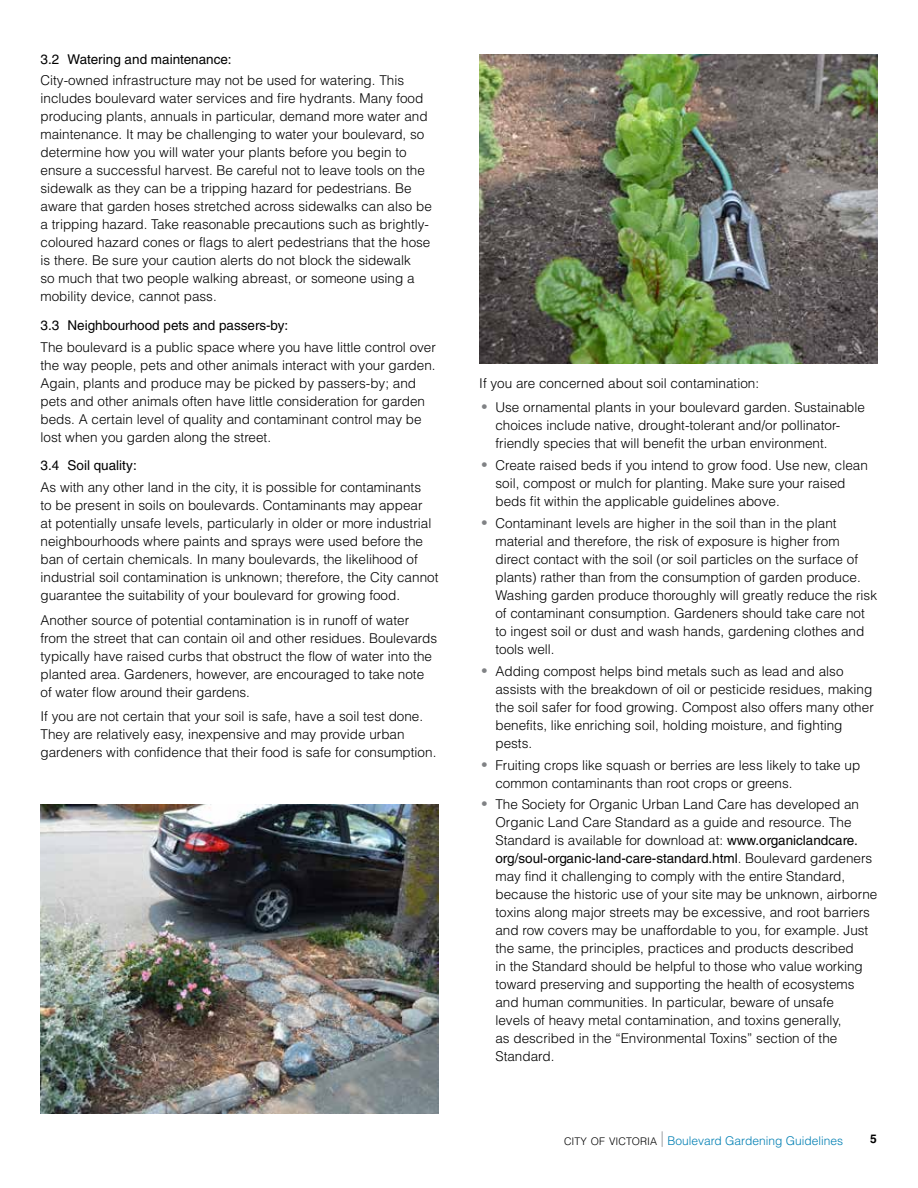
<style>
.page{position:relative;width:918px;height:1188px;background:#fff}
.page>*{position:absolute;margin:0;border:0;box-sizing:border-box;transform-origin:0 0}
.t1{font:300 13.5px/18px "Helvetica LT Std";color:#000}
.t2{font:13.5px "Helvetica LT Std";color:#000}
.t3{font:300 12px "Helvetica LT Std";color:#007fb3}
.t4{font:700 12px "Helvetica LT Std";color:#000}
.s1{font-weight:400;font-size:15px;color:#808285}
.s2{font-weight:400}
.s3{font-size:10.5px;color:#000}
.s4{font-stretch:condensed;font-size:15.6px;color:#808285}
</style>
<div class="page">
<img style="left:40px;top:804px;width:399px;height:310px">
<img style="left:479px;top:54px;width:399px;height:310px">
<p class="t2" style="left:40px;top:51px;width:193px">3.2 Watering and maintenance:</p>
<p class="t1" style="left:40px;top:72px;width:393px">City-owned infrastructure may not be used for watering. This includes boulevard water services and fire hydrants. Many food producing plants, annuals in particular, demand more water and maintenance. It may be challenging to water your boulevard, so determine how you will water your plants before you begin to ensure a successful harvest. Be careful not to leave tools on the sidewalk as they can be a tripping hazard for pedestrians. Be aware that garden hoses stretched across sidewalks can also be a tripping hazard. Take reasonable precautions such as brightly&shy;coloured hazard cones or flags to alert pedestrians that the hose is there. Be sure your caution alerts do not block the sidewalk<br>so much that two people walking abreast, or someone using a mobility device, cannot pass.</p>
<p class="t2" style="left:40px;top:317px;width:249px">3.3 Neighbourhood pets and passers-by:</p>
<p class="t1" style="left:40px;top:338px;width:397px">The boulevard is a public space where you have little control over the way people, pets and other animals interact with your garden.<br>Again, plants and produce may be picked by passers-by; and pets and other animals often have little consideration for garden beds. A certain level of quality and contaminant control may be lost when you garden along the street.</p>
<p class="t2" style="left:40px;top:458px;width:98px">3.4 Soil quality:</p>
<p class="t1" style="left:40px;top:478px;width:399px">As with any other land in the city, it is possible for contaminants<br>to be present in soils on boulevards. Contaminants may appear<br>at potentially unsafe levels, particularly in older or more industrial neighbourhoods where paints and sprays were used before the ban of certain chemicals. In many boulevards, the likelihood of industrial soil contamination is unknown; therefore, the City cannot guarantee the suitability of your boulevard for growing food.</p>
<p class="t1" style="left:40px;top:611px;width:398px">Another source of potential contamination is in runoff of water from the street that can contain oil and other residues. Boulevards typically have raised curbs that obstruct the flow of water into the planted area. Gardeners, however, are encouraged to take note of water flow around their gardens.</p>
<p class="t1" style="left:40px;top:708px;width:397px">If you are not certain that your soil is safe, have a soil test done.<br>They are relatively easy, inexpensive and may provide urban gardeners with confidence that their food is safe for consumption.</p>
<p class="t1" style="left:479px;top:374px;width:281px">If you are concerned about soil contamination:</p>
<p class="t1" style="left:495px;top:399px;width:371px;text-indent:-14px"><span class="s1">•</span> Use ornamental plants in your boulevard garden. Sustainable choices include native, drought-tolerant and/or pollinator&shy;friendly species that will benefit the urban environment.</p>
<p class="t1" style="left:495px;top:456px;width:374px;text-indent:-14px"><span class="s1">•</span> Create raised beds if you intend to grow food. Use new, clean soil, compost or mulch for planting. Make sure your raised beds fit within the applicable guidelines above.</p>
<p class="t1" style="left:495px;top:514px;width:383px;text-indent:-14px"><span class="s1">•</span> Contaminant levels are higher in the soil than in the plant material and therefore, the risk of exposure is higher from direct contact with the soil (or soil particles on the surface of plants) rather than from the consumption of garden produce.<br>Washing garden produce thoroughly will greatly reduce the risk of contaminant consumption. Gardeners should take care not to ingest soil or dust and wash hands, gardening clothes and tools well.</p>
<p class="t1" style="left:495px;top:662px;width:380px;text-indent:-14px"><span class="s1">•</span> Adding compost helps bind metals such as lead and also assists with the breakdown of oil or pesticide residues, making the soil safer for food growing. Compost also offers many other benefits, like enriching soil, holding moisture, and fighting pests.</p>
<p class="t1" style="left:495px;top:756px;width:366px;text-indent:-14px"><span class="s1">•</span> Fruiting crops like squash or berries are less likely to take up common contaminants than root crops or greens.</p>
<p class="t1" style="left:495px;top:795px;width:384px;text-indent:-14px"><span class="s1">•</span> The Society for Organic Urban Land Care has developed an Organic Land Care Standard as a guide and resource. The Standard is available for download at: <span class="s2">www.organiclandcare. org/soul-organic-land-care-standard.html</span>. Boulevard gardeners may find it challenging to comply with the entire Standard, because the historic use of your site may be unknown, airborne toxins along major streets may be excessive, and root barriers and row covers may be unaffordable to you, for example. Just the same, the principles, practices and products described<br>in the Standard should be helpful to those who value working toward preserving and supporting the health of ecosystems and human communities. In particular, beware of unsafe<br>levels of heavy metal contamination, and toxins generally,<br>as described in the “Environmental Toxins” section of the Standard.</p>
<p class="t3" style="left:564px;top:1133px;width:281px"><span class="s3">CITY OF VICTORIA</span> <span class="s4">|</span> Boulevard Gardening Guidelines</p>
<p class="t4" style="left:870px;top:1131px;width:8px">5</p>
</div>
